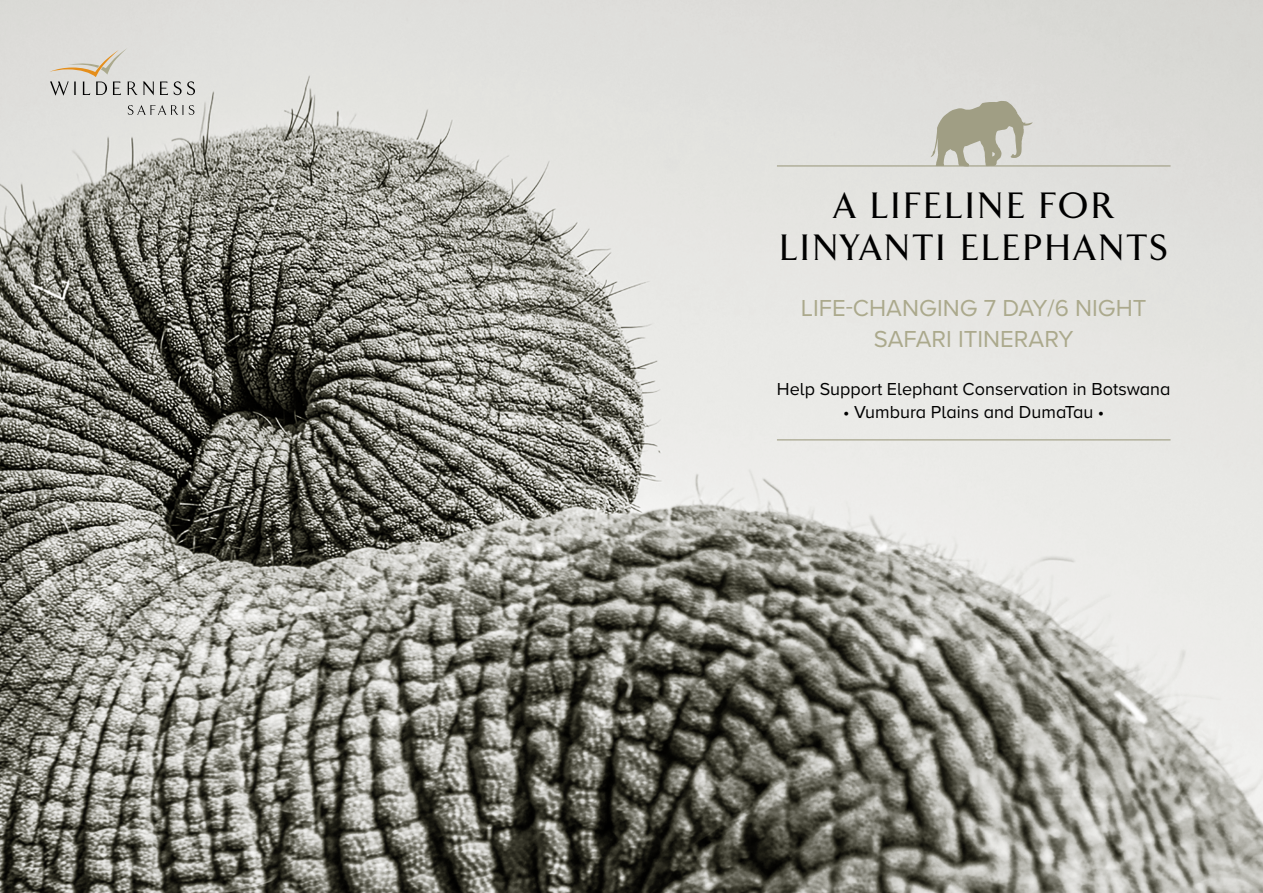
<style>
.page{position:relative;width:1263px;height:893px;background:#fff}
.page>*{position:absolute;margin:0;border:0;box-sizing:border-box;transform-origin:0 0}
.t1{font:500 37.5px/42px "Arrow";letter-spacing:.1em;color:#000;text-align:center}
.t2{font:24px/31.5px "Proxima Nova A";color:#aba98c;text-align:center}
.t3{font:18px "Proxima Nova A";color:#000}
</style>
<div class="page">
<img style="left:0;top:0;width:1263px;height:893px">
<hr style="left:777px;top:439px;width:393px;height:1px;background:#a09e84">
<hr style="left:777px;top:165px;width:393px;height:1px;background:#a09e84">
<svg style="left:931px;top:101px;width:102px;height:66px;background:#bcbbab"></svg>
<svg style="left:50px;top:48px;width:145px;height:48px;background:#d2d0ca"></svg>
<svg style="left:128px;top:105px;width:66px;height:10px"></svg>
<h1 class="t1" style="left:780px;top:186px;width:389px">A LIFELINE FOR<br>LINYANTI ELEPHANTS</h1>
<h2 class="t2" style="left:801px;top:291px;width:347px">LIFE-CHANGING 7 DAY/6 NIGHT<br>SAFARI ITINERARY</h2>
<p class="t3" style="left:777px;top:376px;width:395px">Help Support Elephant Conservation in Botswana</p>
<p class="t3" style="left:843px;top:398px;width:263px">• Vumbura Plains and DumaTau •</p>
</div>
